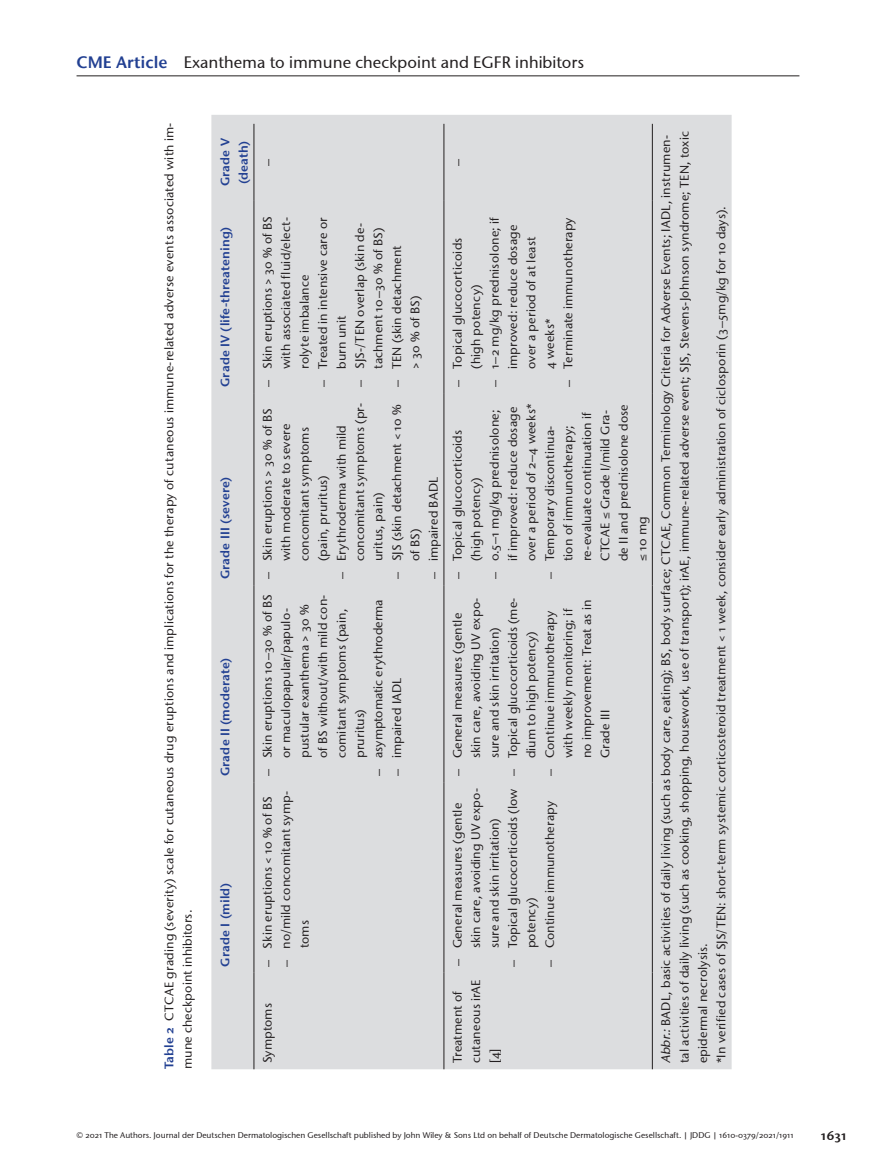
<style>
.page{position:relative;width:893px;height:1174px;background:#fff}
.page>*{position:absolute;margin:0;border:0;box-sizing:border-box;transform-origin:0 0}
.t1{font:16.5px "Stone Sans OSITCTT Medium";color:#231f20}
.t2{font:13.2px "Stone Sans Sem OSITCTT Semi";color:#231f20}
.t3{font:12.45px/18.5px "Stone Sans OSITCTT Medium";letter-spacing:.01em;color:#231f20}
.t4{font:12.45px/18.5px "Stone Sans Sem OSITCTT Semi";letter-spacing:.015em;color:#224092}
.t5{font:8.25px "Stone Sans OSITCTT Medium";color:#231f20}
.s1{font-family:"Stone Sans ITC Semi";color:#224092}
.s2{font-family:"Stone Sans Sem OSITCTT Semi";color:#224092}
.s3{font-style:italic}
</style>
<div class="page">
<hr style="left:77px;top:76px;width:722px;height:1px;background:#231f20">
<div style="left:211px;top:115px;width:521px;height:954px;background:#dcdddf"></div>
<hr style="left:254px;top:972px;width:1px;height:97px;background:#231f20">
<hr style="left:254px;top:782px;width:1px;height:190px;background:#231f20">
<hr style="left:254px;top:585px;width:1px;height:197px;background:#231f20">
<hr style="left:254px;top:393px;width:1px;height:192px;background:#231f20">
<hr style="left:254px;top:201px;width:1px;height:192px;background:#231f20">
<hr style="left:254px;top:124px;width:1px;height:77px;background:#231f20">
<hr style="left:444px;top:972px;width:1px;height:97px;background:#231f20">
<hr style="left:444px;top:782px;width:1px;height:190px;background:#231f20">
<hr style="left:444px;top:585px;width:1px;height:197px;background:#231f20">
<hr style="left:444px;top:393px;width:1px;height:192px;background:#231f20">
<hr style="left:444px;top:201px;width:1px;height:192px;background:#231f20">
<hr style="left:444px;top:124px;width:1px;height:77px;background:#231f20">
<hr style="left:652px;top:972px;width:1px;height:97px;background:#231f20">
<hr style="left:652px;top:782px;width:1px;height:190px;background:#231f20">
<hr style="left:652px;top:585px;width:1px;height:197px;background:#231f20">
<hr style="left:652px;top:393px;width:1px;height:192px;background:#231f20">
<hr style="left:652px;top:201px;width:1px;height:192px;background:#231f20">
<hr style="left:652px;top:124px;width:1px;height:77px;background:#231f20">
<h1 class="t1" style="left:77px;top:52px;width:509px"><span class="s1">CME Article</span> Exanthema to immune checkpoint and EGFR inhibitors</h1>
<p class="t3" style="left:160px;top:1069px;width:948px;rotate:-90deg"><span class="s2">Table 2</span> CTCAE grading (severity) scale for cutaneous drug eruptions and implications for the therapy of cutaneous immune-related adverse events associated with im&shy;mune checkpoint inhibitors.</p>
<p class="t4" style="left:216px;top:186px;width:50px;rotate:-90deg">Grade V (death)</p>
<p class="t4" style="left:216px;top:387px;width:162px;rotate:-90deg">Grade IV (life-threatening)</p>
<p class="t4" style="left:216px;top:579px;width:104px;rotate:-90deg">Grade III (severe)</p>
<p class="t4" style="left:216px;top:776px;width:120px;rotate:-90deg">Grade II (moderate)</p>
<p class="t4" style="left:216px;top:966px;width:86px;rotate:-90deg">Grade I (mild)</p>
<p class="t3" style="left:258px;top:166px;width:9px;rotate:-90deg">–</p>
<p class="t3" style="left:448px;top:166px;width:9px;rotate:-90deg">–</p>
<p class="t3" style="left:258px;top:369px;width:155px;text-indent:-18px;rotate:-90deg">– Skin eruptions &gt; 30 % of BS with associated fluid/elect&shy;rolyte imbalance</p>
<p class="t3" style="left:314px;top:369px;width:153px;text-indent:-18px;rotate:-90deg">– Treated in intensive care or burn unit</p>
<p class="t3" style="left:350px;top:369px;width:147px;text-indent:-18px;rotate:-90deg">– SJS-/TEN overlap (skin de&shy;tachment 10–30 % of BS)</p>
<p class="t3" style="left:387px;top:369px;width:125px;text-indent:-18px;rotate:-90deg">– TEN (skin detachment &gt; 30 % of BS)</p>
<p class="t3" style="left:258px;top:561px;width:155px;text-indent:-18px;rotate:-90deg">– Skin eruptions &gt; 30 % of BS with moderate to severe concomitant symptoms (pain, pruritus)</p>
<p class="t3" style="left:332px;top:561px;width:159px;text-indent:-18px;rotate:-90deg">– Erythroderma with mild concomitant symptoms (pr&shy;uritus, pain)</p>
<p class="t3" style="left:387px;top:561px;width:159px;text-indent:-18px;rotate:-90deg">– SJS (skin detachment &lt; 10 % of BS)</p>
<p class="t3" style="left:424px;top:579px;width:104px;rotate:-90deg">– impaired BADL</p>
<p class="t3" style="left:258px;top:758px;width:165px;text-indent:-18px;rotate:-90deg">– Skin eruptions 10–30 % of BS or maculopapular/papulo&shy;pustular exanthema &gt; 30 % of BS without/with mild con&shy;comitant symptoms (pain, pruritus)</p>
<p class="t3" style="left:369px;top:776px;width:178px;rotate:-90deg">– asymptomatic erythroderma</p>
<p class="t3" style="left:387px;top:776px;width:100px;rotate:-90deg">– impaired IADL</p>
<p class="t3" style="left:258px;top:966px;width:171px;rotate:-90deg">– Skin eruptions &lt; 10 % of BS</p>
<p class="t3" style="left:277px;top:948px;width:159px;text-indent:-18px;rotate:-90deg">– no/mild concomitant symp&shy;toms</p>
<p class="t3" style="left:258px;top:1063px;width:62px;rotate:-90deg">Symptoms</p>
<p class="t3" style="left:485px;top:369px;width:153px;text-indent:-18px;rotate:-90deg">– 1–2 mg/kg prednisolone; if improved: reduce dosage over a period of at least<br>4 weeks*</p>
<p class="t3" style="left:559px;top:387px;width:171px;rotate:-90deg">– Terminate immunotherapy</p>
<p class="t3" style="left:448px;top:369px;width:133px;text-indent:-18px;rotate:-90deg">– Topical glucocorticoids (high potency)</p>
<p class="t3" style="left:485px;top:561px;width:159px;text-indent:-18px;rotate:-90deg">– 0.5–1 mg/kg prednisolone; if improved: reduce dosage over a period of 2–4 weeks*</p>
<p class="t3" style="left:540px;top:561px;width:158px;text-indent:-18px;rotate:-90deg">– Temporary discontinua&shy;tion of immunotherapy; re-evaluate continuation if<br>CTCAE ≤ Grade I/mild Gra&shy;de II and prednisolone dose ≤ 10 mg</p>
<p class="t3" style="left:448px;top:561px;width:133px;text-indent:-18px;rotate:-90deg">– Topical glucocorticoids (high potency)</p>
<p class="t3" style="left:448px;top:758px;width:162px;text-indent:-18px;rotate:-90deg">– General measures (gentle skin care, avoiding UV expo&shy;sure and skin irritation)</p>
<p class="t3" style="left:504px;top:758px;width:162px;text-indent:-18px;rotate:-90deg">– Topical glucocorticoids (me&shy;dium to high potency)</p>
<p class="t3" style="left:540px;top:758px;width:160px;text-indent:-18px;rotate:-90deg">– Continue immunotherapy with weekly monitoring; if no improvement: Treat as in<br>Grade III</p>
<p class="t3" style="left:448px;top:948px;width:162px;text-indent:-18px;rotate:-90deg">– General measures (gentle skin care, avoiding UV expo&shy;sure and skin irritation)</p>
<p class="t3" style="left:504px;top:948px;width:162px;text-indent:-18px;rotate:-90deg">– Topical glucocorticoids (low potency)</p>
<p class="t3" style="left:540px;top:966px;width:167px;rotate:-90deg">– Continue immunotherapy</p>
<p class="t3" style="left:448px;top:1063px;width:85px;rotate:-90deg">Treatment of cutaneous irAE [4]</p>
<p class="t3" style="left:657px;top:1063px;width:933px;rotate:-90deg"><span class="s3">Abbr.:</span>BADL, basic activities of daily living (such as body care, eating); BS, body surface; CTCAE, Common Terminology Criteria for Adverse Events; IADL, instrumen&shy;tal activities of daily living (such as cooking, shopping, housework, use of transport); irAE, immune-related adverse event; SJS, Stevens-Johnson syndrome; TEN, toxic epidermal necrolysis.<br>*In verified cases of SJS/TEN: short-term systemic corticosteroid treatment &lt; 1 week, consider early administration of ciclosporin (3–5mg/kg for 10 days).</p>
<p class="t5" style="left:77px;top:1130px;width:719px">© 2021 The Authors. Journal der Deutschen Dermatologischen Gesellschaft published by John Wiley &amp; Sons Ltd on behalf of Deutsche Dermatologische Gesellschaft. | JDDG | 1610-0379/2021/1911</p>
<p class="t2" style="left:821px;top:1126px;width:27px">1631</p>
</div>
